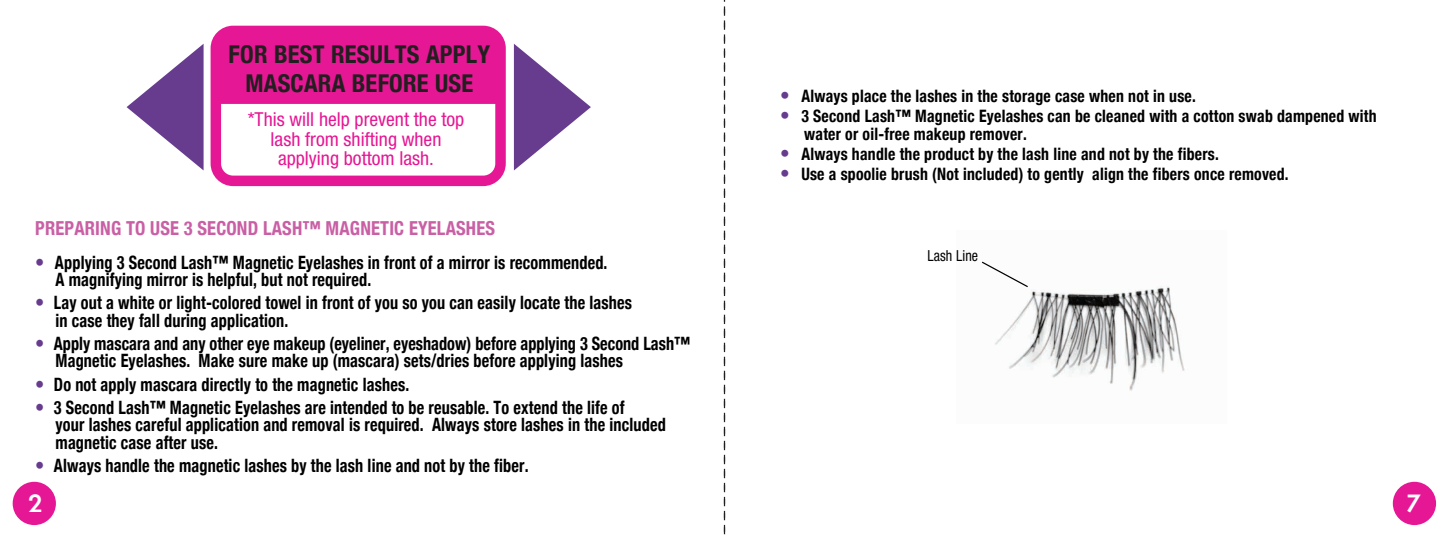
<style>
.page{position:relative;width:1449px;height:536px;background:#fff}
.page>*{position:absolute;margin:0;border:0;box-sizing:border-box;transform-origin:0 0}
.t1{font:700 condensed 24.5px/28px "Helvetica Neue";letter-spacing:.01em;color:#231f20;text-align:center}
.t2{font:22.75px "Futura Maxi CG Demi";color:#fff}
.t3{font:condensed 19.25px/19.2px "Helvetica Neue";color:#e61794;text-align:center}
.t4{font:700 condensed 19.25px "Helvetica Neue";letter-spacing:.01em;color:#c95fa4;scale:.96 1}
.t5{font:700 condensed 18.38px/17.5px "Helvetica Neue";letter-spacing:.01em;color:#000;scale:.88 1}
.t6{font:700 condensed 17.15px/17.5px "Helvetica Neue";letter-spacing:.015em;color:#000;scale:.92 1}
.t7{font:condensed 15.22px "Helvetica Neue LT Pro";letter-spacing:.01em;color:#000;scale:.92 1}
.s1{font-size:19.25px;color:#673c8f}
</style>
<div class="page">
<svg style="left:724px;top:0;width:1px;height:535px"></svg>
<div style="left:13px;top:481px;width:43px;height:44px;background:#e61794;border-radius:50%"></div>
<div style="left:1393px;top:481px;width:43px;height:44px;background:#e61794;border-radius:50%"></div>
<img style="left:995px;top:286px;width:190px;height:105px">
<svg style="left:982px;top:261px;width:47px;height:27px"></svg>
<svg style="left:211px;top:26px;width:295px;height:160px"></svg>
<div style="left:216px;top:29px;width:284px;height:75px;background:#e61794"></div>
<svg style="left:127px;top:44px;width:77px;height:126px"></svg>
<svg style="left:514px;top:44px;width:77px;height:126px"></svg>
<h1 class="t1" style="left:229px;top:39px;width:263px">FOR BEST RESULTS APPLY<br>MASCARA BEFORE USE</h1>
<p class="t3" style="left:248px;top:110px;width:218px">*This will help prevent the top lash from shifting when applying bottom lash.</p>
<p class="t4" style="left:35px;top:212px;width:480px">PREPARING TO USE 3 SECOND LASH™ MAGNETIC EYELASHES</p>
<p class="t5" style="left:56px;top:252px;width:629px;text-indent:-20px"><span class="s1">•</span> Applying 3 Second Lash™ Magnetic Eyelashes in front of a mirror is recommended.<br>A magnifying mirror is helpful, but not required.</p>
<p class="t5" style="left:56px;top:292px;width:657px;text-indent:-20px"><span class="s1">•</span> Lay out a white or light-colored towel in front of you so you can easily locate the lashes in case they fall during application.</p>
<p class="t5" style="left:56px;top:333px;width:723px;text-indent:-20px"><span class="s1">•</span> Apply mascara and any other eye makeup (eyeliner, eyeshadow) before applying 3 Second Lash™<br>Magnetic Eyelashes. Make sure make up (mascara) sets/dries before applying lashes</p>
<p class="t5" style="left:35px;top:374px;width:427px"><span class="s1">•</span> Do not apply mascara directly to the magnetic lashes.</p>
<p class="t5" style="left:56px;top:397px;width:695px;text-indent:-20px"><span class="s1">•</span> 3 Second Lash™ Magnetic Eyelashes are intended to be reusable. To extend the life of<br>your lashes careful application and removal is required. Always store lashes in the included magnetic case after use.</p>
<p class="t5" style="left:35px;top:455px;width:562px"><span class="s1">•</span> Always handle the magnetic lashes by the lash line and not by the fiber.</p>
<p class="t6" style="left:780px;top:86px;width:453px"><span class="s1">•</span> Always place the lashes in the storage case when not in use.</p>
<p class="t6" style="left:804px;top:106px;width:624px;text-indent:-24px"><span class="s1">•</span> 3 Second Lash™ Magnetic Eyelashes can be cleaned with a cotton swab dampened with water or oil-free makeup remover.</p>
<p class="t6" style="left:780px;top:144px;width:478px"><span class="s1">•</span> Always handle the product by the lash line and not by the fibers.</p>
<p class="t6" style="left:780px;top:164px;width:554px"><span class="s1">•</span> Use a spoolie brush (Not included) to gently align the fibers once removed.</p>
<p class="t7" style="left:927px;top:247px;width:57px">Lash Line</p>
<p class="t2" style="left:27px;top:489px;width:17px">2</p>
<p class="t2" style="left:1406px;top:489px;width:17px">7</p>
</div>
